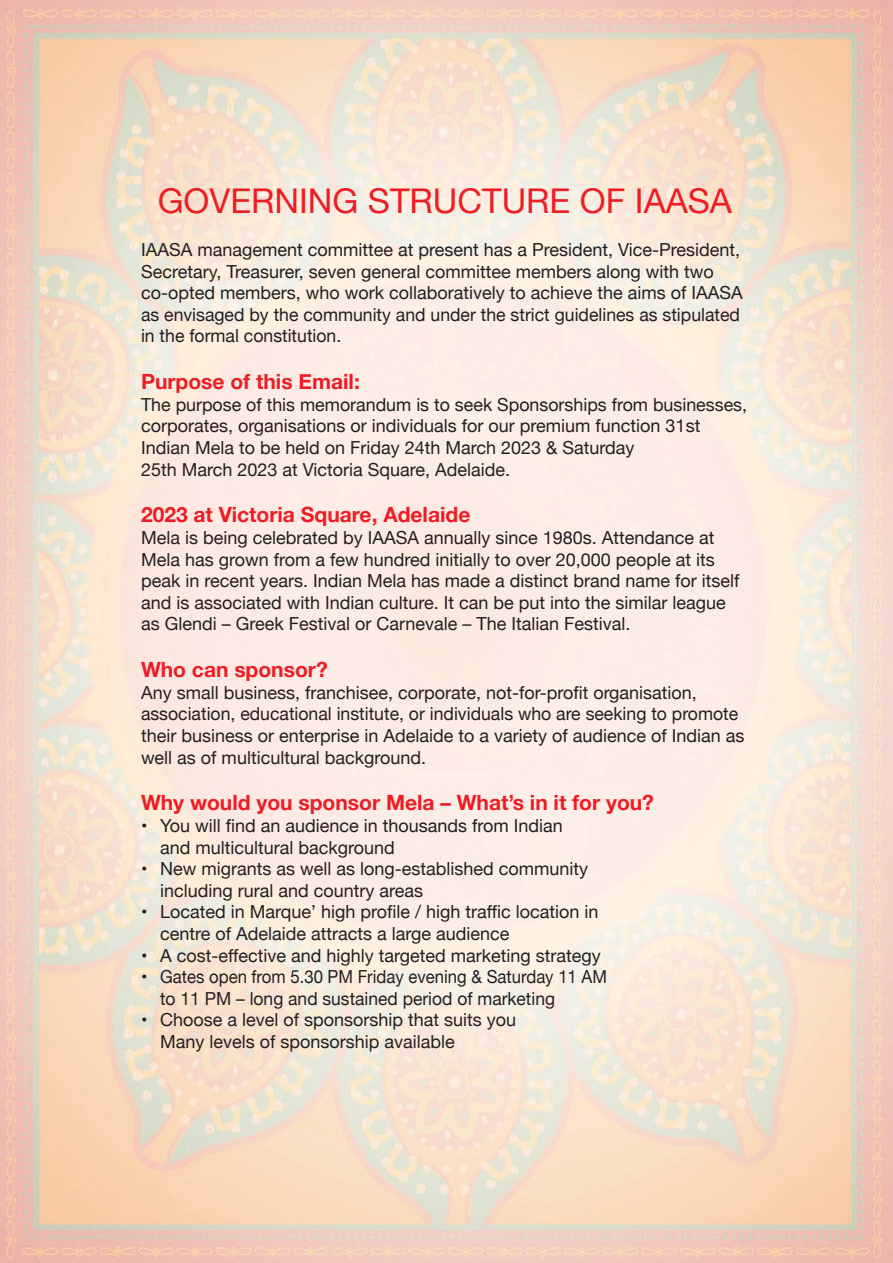
<style>
.page{position:relative;width:893px;height:1263px;background:#fff}
.page>*{position:absolute;margin:0;border:0;box-sizing:border-box;transform-origin:0 0}
.t1{font:34.05px "Helvetica Neue";color:#ed1d24}
.t2{font:700 21px "Helvetica Neue";color:#ed1d24}
.t3{font:18px/21.6px "Helvetica Neue";color:#231f20}
</style>
<div class="page">
<img style="left:0;top:0;width:893px;height:1263px">
<h1 class="t1" style="left:158px;top:176px;width:576px">GOVERNING STRUCTURE OF IAASA</h1>
<p class="t3" style="left:141px;top:240px;width:603px">IAASA management committee at present has a President, Vice-President, Secretary, Treasurer, seven general committee members along with two co-opted members, who work collaboratively to achieve the aims of IAASA as envisaged by the community and under the strict guidelines as stipulated in the formal constitution.</p>
<p class="t2" style="left:141px;top:365px;width:220px">Purpose of this Email:</p>
<p class="t3" style="left:141px;top:395px;width:608px">The purpose of this memorandum is to seek Sponsorships from businesses, corporates, organisations or individuals for our premium function 31st Indian Mela to be held on Friday 24th March 2023 &amp; Saturday<br>25th March 2023 at Victoria Square, Adelaide.</p>
<p class="t2" style="left:141px;top:498px;width:331px">2023 at Victoria Square, Adelaide</p>
<p class="t3" style="left:141px;top:528px;width:600px">Mela is being celebrated by IAASA annually since 1980s. Attendance at Mela has grown from a few hundred initially to over 20,000 people at its peak in recent years. Indian Mela has made a distinct brand name for itself and is associated with Indian culture. It can be put into the similar league as Glendi – Greek Festival or Carnevale – The Italian Festival.</p>
<p class="t2" style="left:141px;top:653px;width:188px">Who can sponsor?</p>
<p class="t3" style="left:141px;top:683px;width:605px">Any small business, franchisee, corporate, not-for-profit organisation, association, educational institute, or individuals who are seeking to promote their business or enterprise in Adelaide to a variety of audience of Indian as well as of multicultural background.</p>
<p class="t2" style="left:141px;top:786px;width:514px">Why would you sponsor Mela – What’s in it for you?</p>
<p class="t3" style="left:160px;top:816px;width:404px;text-indent:-19px">• You will find an audience in thousands from Indian and multicultural background</p>
<p class="t3" style="left:160px;top:859px;width:430px;text-indent:-19px">• New migrants as well as long-established community including rural and country areas</p>
<p class="t3" style="left:160px;top:902px;width:440px;text-indent:-19px">• Located in Marque’ high profile / high traffic location in centre of Adelaide attracts a large audience</p>
<p class="t3" style="left:141px;top:945px;width:461px">• A cost-effective and highly targeted marketing strategy</p>
<p class="t3" style="left:160px;top:967px;width:448px;text-indent:-19px">• Gates open from 5.30 PM Friday evening &amp; Saturday 11 AM to 11 PM – long and sustained period of marketing</p>
<p class="t3" style="left:160px;top:1010px;width:358px;text-indent:-19px">• Choose a level of sponsorship that suits you<br>Many levels of sponsorship available</p>
</div>
